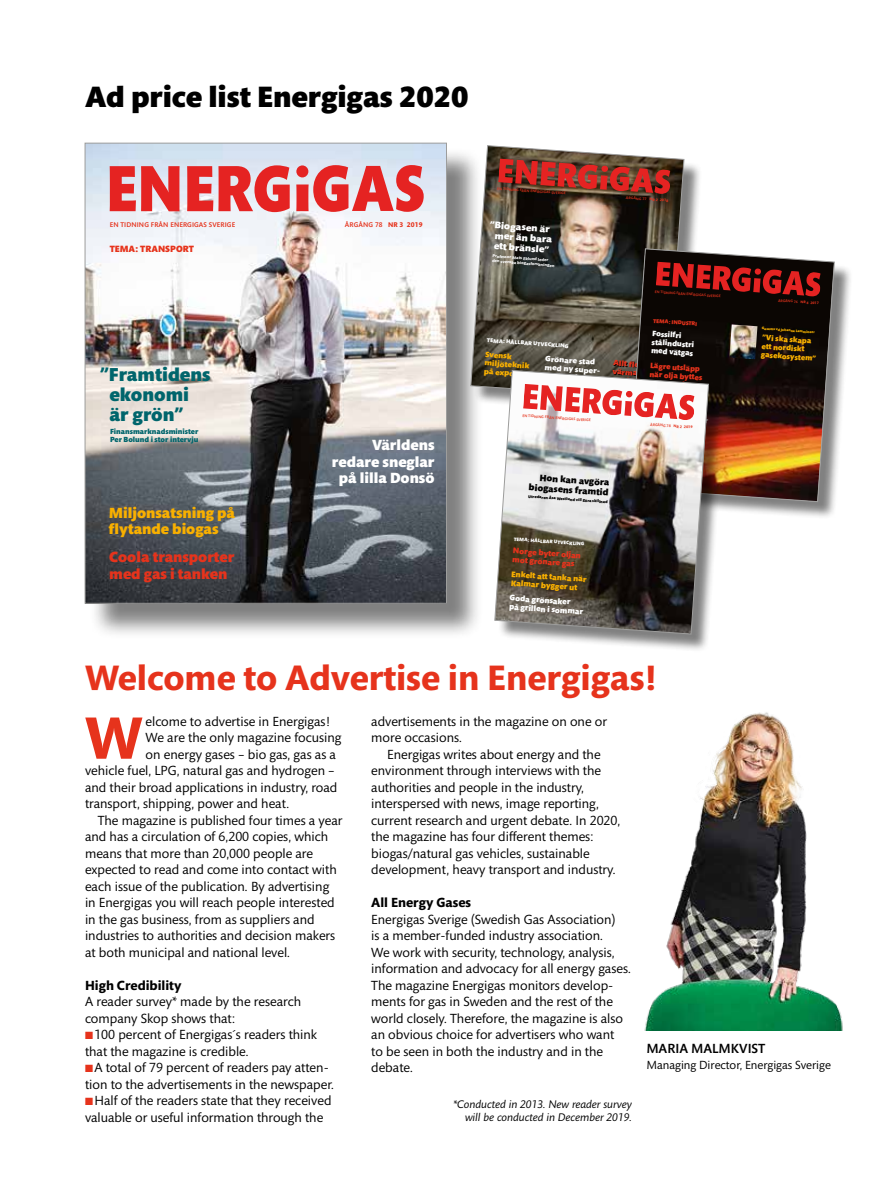
<style>
.page{position:relative;width:893px;height:1191px;background:#fff}
.page>*{position:absolute;margin:0;border:0;box-sizing:border-box;transform-origin:0 0}
.t1{font:700 60.6px "Mundo Sans";color:#e6331c}
.t2{font:700 36px "Mundo Sans";color:#e6331c}
.t3{font:900 30px "Mundo Sans";color:#000}
.t4{font:900 19.2px/20.2px "Mundo Sans";color:#00656c}
.t5{font:900 15px/16.2px "Mundo Sans";color:#fff;text-align:right}
.t6{font:900 15px/16.2px "Mundo Sans";color:#f9b000}
.t7{font:900 15px/16.2px "Mundo Sans";color:#e6331c}
.t8{font:13.5px/16.5px "Mundo Sans";color:#000}
.t9{font:700 13.5px "Mundo Sans";color:#000}
.t10{font:500 13.5px "Mundo Sans";color:#000}
.t11{font:12px "Mundo Sans";color:#000}
.t12{font:italic 11.25px/12.8px "Mundo Sans";color:#000;text-align:right}
.t13{font:900 9.75px/10.4px "Mundo Sans";color:#fff;text-align:center;scale:1.04 1}
.t14{font:900 9.45px/10.1px "Mundo Sans";color:#000;text-align:right}
.t15{font:900 9.3px "Mundo Sans";color:#e6331c}
.t16{font:900 8.25px/8.9px "Mundo Sans";color:#f9b000}
.t17{font:900 8.25px/8.9px "Mundo Sans";color:#fff}
.t18{font:900 8.25px/8.9px "Mundo Sans";color:#e6331c}
.t19{font:900 7.95px/8.6px "Mundo Sans";color:#f9b000}
.t20{font:900 7.95px/8.6px "Mundo Sans";color:#fff}
.t21{font:900 7.95px/8.6px "Mundo Sans";color:#f9b000;scale:1.04 1}
.t22{font:900 7.95px/8.6px "Mundo Sans";color:#e6331c}
.t23{font:900 7.95px/8.6px "Mundo Sans";color:#fff;scale:1.04 1}
.t24{font:900 7.95px/8.6px "Mundo Sans";color:#e6331c;scale:1.04 1}
.t25{font:900 7.5px/8.7px "Mundo Sans";color:#00656c}
.t26{font:500 6.9px "Mundo Sans";letter-spacing:.02em;color:#e6331c}
.t27{font:900 5.55px "Mundo Sans";color:#fff;scale:1.04 1}
.t28{font:900 5.55px "Mundo Sans";color:#e6331c}
.t29{font:900 5.1px "Mundo Sans";color:#fff}
.t30{font:700 4.2px/4.9px "Mundo Sans";color:#fff;scale:1.04 1}
.t31{font:900 4.05px "Mundo Sans";color:#000}
.t32{font:500 3.75px "Mundo Sans";color:#e6331c}
.t33{font:500 3.6px "Mundo Sans";color:#e6331c;scale:1.04 1}
.t34{font:500 3.6px "Mundo Sans";color:#e6331c}
.t35{font:900 3.6px "Mundo Sans";color:#f9b200}
.s1{font-weight:700}
.s2{color:#e6331c}
</style>
<div class="page">
<img style="left:644px;top:712px;width:199px;height:318px">
<div style="left:89px;top:147px;width:394px;height:493px;background:#000;opacity:.5"></div>
<img style="left:87px;top:145px;width:358px;height:456px">
<svg style="left:110px;top:166px;width:70px;height:45px;background:#e35c5f"></svg>
<svg style="left:187px;top:165px;width:103px;height:47px;background:#e46466"></svg>
<svg style="left:296px;top:165px;width:128px;height:47px;background:#e47578"></svg>
<div style="left:474px;top:148px;width:229px;height:270px;background:#000;opacity:.5"></div>
<img style="left:471px;top:146px;width:213px;height:253px">
<div style="left:631px;top:251px;width:222px;height:269px;background:#000;opacity:.5"></div>
<img style="left:628px;top:249px;width:206px;height:253px">
<div style="left:497px;top:373px;width:230px;height:279px;background:#000;opacity:.5"></div>
<img style="left:495px;top:370px;width:214px;height:264px">
<h3 class="t3" style="left:85px;top:80px;width:385px">Ad price list Energigas 2020</h3>
<p class="t26" style="left:110px;top:220px;width:127px">EN TIDNING FRÅN ENERGIGAS SVERIGE</p>
<p class="t26" style="left:345px;top:220px;width:79px">ÅRGÅNG 78 <span class="s1">NR 3 2019</span></p>
<p class="t15" style="left:110px;top:243px;width:86px">TEMA: TRANSPORT</p>
<h3 class="t4" style="left:110px;top:364px;width:102px;text-indent:-9px">”Framtidens ekonomi är grön”</h3>
<p class="t25" style="left:110px;top:427px;width:90px">Finansmarknadsminister<br>Per Bolund i stor intervju</p>
<p class="t6" style="left:109px;top:505px;width:128px">Miljonsatsning på flytande biogas</p>
<p class="t7" style="left:109px;top:549px;width:127px">Coola transporter med gas i tanken</p>
<p class="t5" style="left:332px;top:437px;width:104px">Världens redare sneglar på lilla Donsö</p>
<p class="t33" style="left:497px;top:187px;width:68px;rotate:4deg">EN TIDNING FRÅN ENERGIGAS SVERIGE</p>
<p class="t13" style="left:490px;top:220px;width:62px;rotate:4deg">”Biogasen är mer än bara ett bränsle”</p>
<p class="t30" style="left:493px;top:254px;width:62px;rotate:4deg">Professor Mats Eklund leder den svenska biogasforskningen</p>
<p class="t27" style="left:487px;top:337px;width:80px;rotate:4deg">TEMA: HÅLLBAR UTVECKLING</p>
<p class="t23" style="left:546px;top:354px;width:56px;rotate:4deg">Grönare stad med ny super-</p>
<p class="t21" style="left:485px;top:350px;width:45px;rotate:4deg">Svensk miljöteknik på export</p>
<p class="t33" style="left:626px;top:196px;width:42px;rotate:4deg">ÅRGÅNG 77 <span class="s1">NR 2 2018</span></p>
<p class="t34" style="left:655px;top:290px;width:67px;rotate:4deg">EN TIDNING FRÅN ENERGIGAS SVERIGE</p>
<p class="t28" style="left:653px;top:318px;width:46px;rotate:4deg">TEMA: INDUSTRI</p>
<p class="t20" style="left:653px;top:329px;width:44px;rotate:4deg">Fossilfri stålindustri med vätgas</p>
<p class="t24" style="left:613px;top:359px;width:43px;rotate:4deg">Allt fl er vill värma hus</p>
<p class="t22" style="left:650px;top:361px;width:54px;rotate:4deg">Lägre utsläpp när olja byttes</p>
<p class="t32" style="left:523px;top:413px;width:70px;rotate:4deg">EN TIDNING FRÅN ENERGIGAS SVERIGE</p>
<p class="t32" style="left:650px;top:422px;width:44px;rotate:4deg">ÅRGÅNG 78 <span class="s1">NR 2 2019</span></p>
<p class="t14" style="left:530px;top:472px;width:81px;rotate:4deg">Hon kan avgöra biogasens framtid</p>
<p class="t31" style="left:528px;top:494px;width:81px;rotate:4deg">Utredaren Åsa Westlund vill göra skillnad</p>
<p class="t29" style="left:514px;top:536px;width:72px;rotate:4deg">TEMA: HÅLLBAR UTVECKLING</p>
<p class="t18" style="left:513px;top:546px;width:69px;rotate:4deg">Norge byter oljan mot grönare gas</p>
<p class="t16" style="left:512px;top:569px;width:77px;rotate:4deg">Enkelt att tanka när<br>Kalmar bygger ut</p>
<p class="t17" style="left:510px;top:593px;width:76px;rotate:4deg">Goda grönsaker<br>på grillen i sommar</p>
<h2 class="t2" style="left:85px;top:658px;width:574px">Welcome to Advertise in Energigas!</h2>
<p class="t34" style="left:778px;top:298px;width:42px;rotate:4deg">ÅRGÅNG 76 <span class="s1">NR 4 2017</span></p>
<p class="t35" style="left:762px;top:326px;width:55px;rotate:4deg">Gasums vd Johanna Lamminen:</p>
<p class="t19" style="left:762px;top:333px;width:57px;rotate:4deg">”Vi ska skapa ett nordiskt gasekosystem”</p>
<p class="t8" style="left:146px;top:713px;width:186px">elcome to advertise in Energigas!</p>
<p class="t8" style="left:146px;top:729px;width:197px">We are the only magazine focusing</p>
<p class="t8" style="left:146px;top:746px;width:192px">on energy gases – bio gas, gas as a</p>
<p class="t8" style="left:85px;top:762px;width:251px">vehicle fuel, LPG, natural gas and hydrogen –</p>
<p class="t8" style="left:85px;top:779px;width:254px">and their broad applications in industry, road</p>
<p class="t8" style="left:85px;top:795px;width:206px">transport, shipping, power and heat.</p>
<p class="t8" style="left:98px;top:812px;width:246px">The magazine is published four times a year</p>
<p class="t8" style="left:85px;top:828px;width:245px">and has a circulation of 6,200 copies, which</p>
<p class="t8" style="left:85px;top:845px;width:230px">means that more than 20,000 people are</p>
<p class="t8" style="left:85px;top:861px;width:253px">expected to read and come into contact with</p>
<p class="t8" style="left:85px;top:878px;width:246px">each issue of the publication. By advertising</p>
<p class="t8" style="left:85px;top:894px;width:251px">in Energigas you will reach people interested</p>
<p class="t8" style="left:85px;top:911px;width:231px">in the gas business, from as suppliers and</p>
<p class="t8" style="left:85px;top:927px;width:252px">industries to authorities and decision makers</p>
<p class="t8" style="left:85px;top:944px;width:207px">at both municipal and national level.</p>
<p class="t9" style="left:85px;top:977px;width:98px">High Credibility</p>
<p class="t8" style="left:85px;top:993px;width:218px">A reader survey* made by the research company Skop shows that:</p>
<p class="t8" style="left:85px;top:1026px;width:234px"><span class="s2">■</span>100 percent of Energigas´s readers think that the magazine is credible.</p>
<p class="t8" style="left:85px;top:1059px;width:250px"><span class="s2">■</span>A total of 79 percent of readers pay atten&shy;tion to the advertisements in the newspaper.</p>
<p class="t8" style="left:85px;top:1092px;width:248px"><span class="s2">■</span>Half of the readers state that they received valuable or useful information through the</p>
<h1 class="t1" style="left:85px;top:705px;width:59px">W</h1>
<p class="t8" style="left:371px;top:713px;width:237px">advertisements in the magazine on one or more occasions.</p>
<p class="t8" style="left:371px;top:746px;width:251px;text-indent:16px">Energigas writes about energy and the environment through interviews with the authorities and people in the industry, interspersed with news, image reporting, current research and urgent debate. In 2020, the magazine has four different themes: biogas/natural gas vehicles, sustainable development, heavy transport and industry.</p>
<p class="t9" style="left:371px;top:895px;width:101px">All Energy Gases</p>
<p class="t8" style="left:371px;top:911px;width:261px">Energigas Sverige (Swedish Gas Association)<br>is a member-funded industry association.<br>We work with security, technology, analysis, information and advocacy for all energy gases.<br>The magazine Energigas monitors develop&shy;ments for gas in Sweden and the rest of the world closely. Therefore, the magazine is also an obvious choice for advertisers who want<br>to be seen in both the industry and in the debate.</p>
<p class="t12" style="left:453px;top:1098px;width:180px">*Conducted in 2013. New reader survey will be conducted in December 2019.</p>
<p class="t10" style="left:646px;top:1041px;width:120px">MARIA MALMKVIST</p>
<p class="t11" style="left:646px;top:1058px;width:186px">Managing Director, Energigas Sverige</p>
</div>
